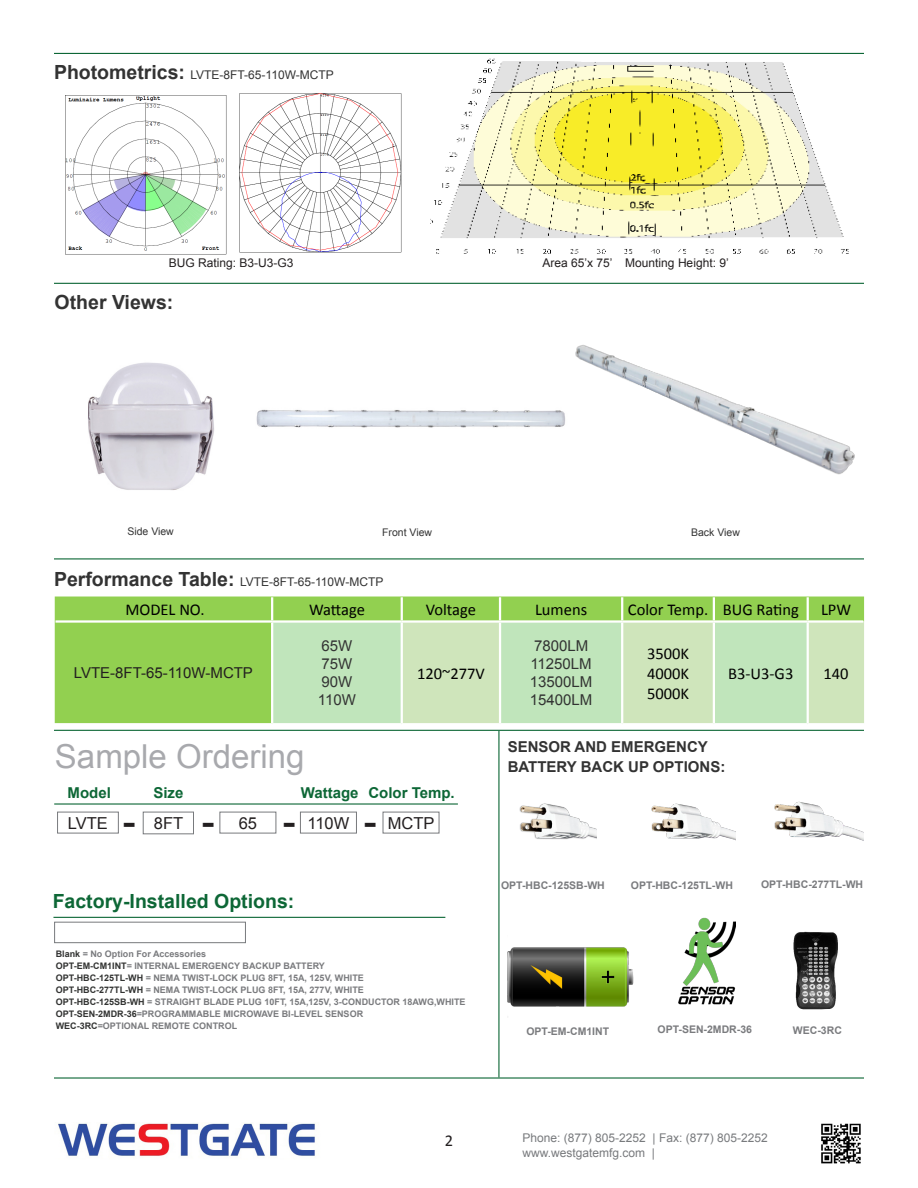
<style>
.page{position:relative;width:918px;height:1188px;background:#fff}
.page>*{position:absolute;margin:0;border:0;box-sizing:border-box;transform-origin:0 0}
.t1{font:33px "Arial";color:#a8a9ad}
.t2{font:700 28.5px "Verdana";color:#231f20}
.t3{font:700 19.5px "Arial";color:#0d6736}
.t4{font:700 19.5px "Arial";color:#333}
.t5{font:16.5px "Calibri";color:#000}
.t6{font:16.5px "Arial";color:#231f20}
.t7{font:16.5px "Calibri";color:#231f20}
.t8{font:700 15px "Arial";color:#333}
.t9{font:15px "Arial";color:#323332}
.t10{font:700 15px "Arial";color:#0d6736}
.t11{font:15px "Arial";color:#231f20}
.t12{font:15px "Arial";color:#333}
.t13{font:12px "Arial";color:#333}
.t14{font:12px "Arial";color:#787a7d}
.t15{font:12px "Arial";color:#231f20}
.t16{font:700 10.5px "Arial";color:#7a7b7e}
.t17{font:10.5px "Arial";color:#333}
.t18{font:700 9px "Arial";color:#7a7b7e}
.s1{font-weight:700;font-size:19.5px}
.s2{color:#323332}
</style>
<div class="page">
<hr style="left:54px;top:558px;width:810px;height:1px;background:#0d6736">
<hr style="left:54px;top:53px;width:810px;height:1px;background:#0d6736">
<hr style="left:54px;top:283px;width:810px;height:1px;background:#0d6736">
<div style="left:55px;top:597px;width:809px;height:126px;background:#92d050"></div>
<div style="left:273px;top:623px;width:128px;height:100px;background:#c0e5bb"></div>
<svg style="left:403px;top:622px;width:461px;height:101px;background:#c8e5bb"></svg>
<hr style="left:271px;top:597px;width:2px;height:23px;background:#fff">
<hr style="left:401px;top:597px;width:2px;height:23px;background:#fff">
<hr style="left:499px;top:597px;width:2px;height:23px;background:#fff">
<hr style="left:621px;top:597px;width:2px;height:23px;background:#fff">
<hr style="left:713px;top:597px;width:2px;height:23px;background:#fff">
<hr style="left:807px;top:597px;width:2px;height:23px;background:#fff">
<hr style="left:271px;top:623px;width:2px;height:100px;background:#fff">
<hr style="left:401px;top:623px;width:2px;height:100px;background:#fff">
<hr style="left:499px;top:623px;width:2px;height:100px;background:#fff">
<hr style="left:621px;top:623px;width:2px;height:100px;background:#fff">
<hr style="left:713px;top:623px;width:2px;height:100px;background:#fff">
<hr style="left:807px;top:623px;width:2px;height:100px;background:#fff">
<hr style="left:56px;top:620px;width:216px;height:3px;background:#fff">
<hr style="left:272px;top:620px;width:130px;height:3px;background:#fff">
<hr style="left:402px;top:620px;width:98px;height:3px;background:#fff">
<hr style="left:500px;top:620px;width:122px;height:3px;background:#fff">
<hr style="left:622px;top:620px;width:92px;height:3px;background:#fff">
<hr style="left:714px;top:620px;width:94px;height:3px;background:#fff">
<hr style="left:808px;top:620px;width:55px;height:3px;background:#fff">
<hr style="left:54px;top:730px;width:810px;height:1px;background:#0d6736">
<img style="left:256px;top:409px;width:309px;height:19px">
<img style="left:58px;top:1123px;width:257px;height:34px">
<img style="left:821px;top:1123px;width:40px;height:41px">
<img style="left:88px;top:362px;width:126px;height:128px">
<hr style="left:53px;top:917px;width:392px;height:1px;background:#0d6736">
<div style="left:54px;top:922px;width:192px;height:21px;background:#fff;border:1px solid #787a7d"></div>
<div style="left:57px;top:812px;width:62px;height:21px;border:1px solid #787a7d"></div>
<div style="left:220px;top:812px;width:56px;height:21px;border:1px solid #787a7d"></div>
<div style="left:300px;top:812px;width:57px;height:21px;border:1px solid #787a7d"></div>
<div style="left:143px;top:812px;width:51px;height:22px;border:1px solid #787a7d"></div>
<div style="left:383px;top:812px;width:56px;height:21px;border:1px solid #787a7d"></div>
<hr style="left:54px;top:803px;width:404px;height:2px;background:#0d6736">
<hr style="left:54px;top:1077px;width:810px;height:2px;background:#0d6736">
<img style="left:507px;top:947px;width:127px;height:60px">
<img style="left:678px;top:918px;width:57px;height:87px">
<img style="left:793px;top:931px;width:45px;height:79px">
<img style="left:651px;top:803px;width:85px;height:38px">
<img style="left:774px;top:801px;width:89px;height:40px">
<img style="left:519px;top:803px;width:77px;height:37px">
<hr style="left:498px;top:731px;width:2px;height:346px;background:#0d6736">
<img style="left:65px;top:95px;width:162px;height:160px">
<img style="left:239px;top:93px;width:163px;height:160px">
<img style="left:430px;top:58px;width:419px;height:196px">
<img style="left:575px;top:345px;width:280px;height:130px">
<p class="t13" style="left:54px;top:67px;width:281px"><span class="s1">Photometrics:</span> LVTE-8FT-65-110W-MCTP</p>
<p class="t15" style="left:169px;top:255px;width:126px">BUG Rating: B3-U3-G3</p>
<p class="t15" style="left:542px;top:255px;width:188px">Area 65’x 75’ Mounting Height: 9’</p>
<p class="t4" style="left:55px;top:289px;width:120px">Other Views:</p>
<p class="t17" style="left:127px;top:525px;width:48px">Side View</p>
<p class="t17" style="left:382px;top:525px;width:51px">Front View</p>
<p class="t17" style="left:691px;top:525px;width:50px">Back View</p>
<p class="t13" style="left:54px;top:573px;width:331px"><span class="s1">Performance Table:</span> LVTE-8FT-65-110W-MCTP</p>
<p class="t5" style="left:125px;top:599px;width:81px">MODEL NO.</p>
<p class="t5" style="left:309px;top:599px;width:57px">Wattage</p>
<p class="t5" style="left:426px;top:599px;width:52px">Voltage</p>
<p class="t5" style="left:535px;top:599px;width:54px">Lumens</p>
<p class="t5" style="left:628px;top:599px;width:82px">Color Temp.</p>
<p class="t5" style="left:723px;top:599px;width:78px">BUG Rating</p>
<p class="t5" style="left:821px;top:599px;width:32px">LPW</p>
<p class="t11" style="left:74px;top:663px;width:181px">LVTE-8FT-65-110W-MCTP</p>
<p class="t1" style="left:55px;top:735px;width:251px">Sample Ordering</p>
<p class="t12" style="left:322px;top:636px;width:32px">65W</p>
<p class="t12" style="left:322px;top:654px;width:32px">75W</p>
<p class="t12" style="left:322px;top:672px;width:32px">90W</p>
<p class="t12" style="left:318px;top:690px;width:40px">110W</p>
<p class="t5" style="left:417px;top:663px;width:69px">120~277V</p>
<p class="t10" style="left:68px;top:783px;width:45px">Model</p>
<p class="t10" style="left:153px;top:783px;width:32px">Size</p>
<p class="t10" style="left:301px;top:783px;width:59px">Wattage</p>
<p class="t10" style="left:368px;top:783px;width:88px">Color Temp.</p>
<p class="t6" style="left:68px;top:812px;width:42px">LVTE</p>
<p class="t6" style="left:154px;top:812px;width:31px">8FT</p>
<p class="t6" style="left:239px;top:812px;width:20px">65</p>
<p class="t6" style="left:308px;top:812px;width:43px">110W</p>
<p class="t6" style="left:388px;top:812px;width:48px">MCTP</p>
<p class="t2" style="left:122px;top:805px;width:15px">-</p>
<p class="t2" style="left:202px;top:805px;width:15px">-</p>
<p class="t2" style="left:283px;top:805px;width:15px">-</p>
<p class="t2" style="left:364px;top:805px;width:15px">-</p>
<p class="t9" style="left:534px;top:636px;width:56px">7800LM</p>
<p class="t9" style="left:530px;top:654px;width:63px">11250LM</p>
<p class="t9" style="left:530px;top:672px;width:64px">13500LM</p>
<p class="t9" style="left:530px;top:690px;width:64px">15400LM</p>
<p class="t5" style="left:647px;top:644px;width:44px">3500K</p>
<p class="t5" style="left:647px;top:663px;width:44px">4000K</p>
<p class="t5" style="left:647px;top:683px;width:44px">5000K</p>
<p class="t5" style="left:728px;top:663px;width:67px">B3-U3-G3</p>
<p class="t5" style="left:824px;top:663px;width:27px">140</p>
<p class="t8" style="left:508px;top:737px;width:202px">SENSOR AND EMERGENCY</p>
<p class="t8" style="left:508px;top:756px;width:219px">BATTERY BACK UP OPTIONS:</p>
<p class="t3" style="left:53px;top:889px;width:243px">Factory-Installed Options:</p>
<p class="t18" style="left:56px;top:948px;width:152px"><span class="s2">Blank</span> = No Option For Accessories</p>
<p class="t18" style="left:56px;top:960px;width:271px"><span class="s2">OPT-EM-CM1INT</span>= INTERNAL EMERGENCY BACKUP BATTERY</p>
<p class="t18" style="left:56px;top:972px;width:310px"><span class="s2">OPT-HBC-125TL-WH</span> = NEMA TWIST-LOCK PLUG 8FT, 15A, 125V, WHITE</p>
<p class="t18" style="left:56px;top:984px;width:310px"><span class="s2">OPT-HBC-277TL-WH</span> = NEMA TWIST-LOCK PLUG 8FT, 15A, 277V, WHITE</p>
<p class="t18" style="left:56px;top:996px;width:411px"><span class="s2">OPT-HBC-125SB-WH</span> = STRAIGHT BLADE PLUG 10FT, 15A,125V, 3-CONDUCTOR 18AWG,WHITE</p>
<p class="t18" style="left:56px;top:1008px;width:309px"><span class="s2">OPT-SEN-2MDR-36</span>=PROGRAMMABLE MICROWAVE BI-LEVEL SENSOR</p>
<p class="t18" style="left:56px;top:1020px;width:183px"><span class="s2">WEC-3RC</span>=OPTIONAL REMOTE CONTROL</p>
<p class="t16" style="left:501px;top:879px;width:105px">OPT-HBC-125SB-WH</p>
<p class="t16" style="left:631px;top:879px;width:104px">OPT-HBC-125TL-WH</p>
<p class="t16" style="left:761px;top:877px;width:104px">OPT-HBC-277TL-WH</p>
<p class="t16" style="left:526px;top:1025px;width:84px">OPT-EM-CM1INT</p>
<p class="t16" style="left:658px;top:1023px;width:96px">OPT-SEN-2MDR-36</p>
<p class="t16" style="left:793px;top:1023px;width:50px">WEC-3RC</p>
<p class="t7" style="left:445px;top:1131px;width:10px">2</p>
<p class="t14" style="left:522px;top:1130px;width:247px">Phone: (877) 805-2252 | Fax: (877) 805-2252</p>
<p class="t14" style="left:522px;top:1145px;width:134px">www.westgatemfg.com |</p>
</div>
